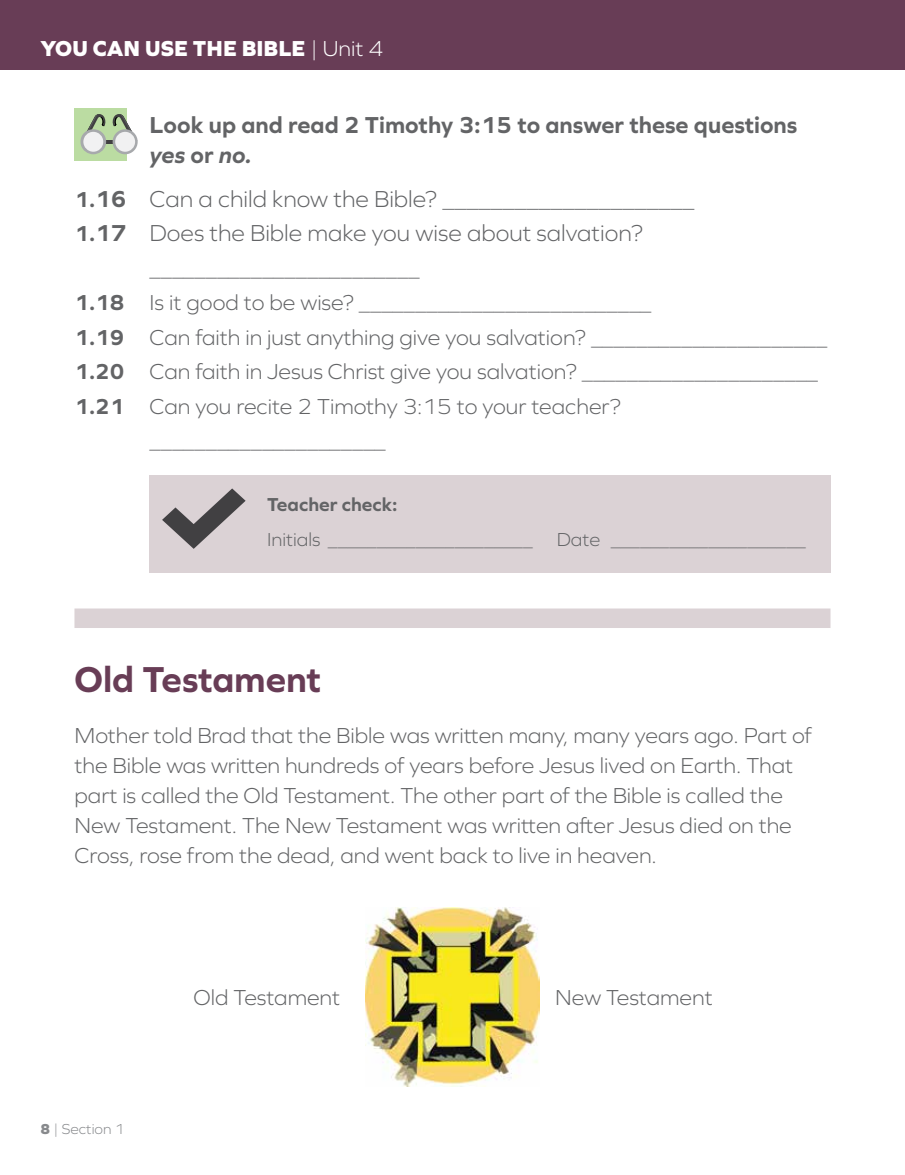
<style>
.page{position:relative;width:905px;height:1175px;background:#fff}
.page>*{position:absolute;margin:0;border:0;box-sizing:border-box;transform-origin:0 0}
.t1{font:700 37.5px "Graphie";letter-spacing:-.005em;color:#683d56}
.t2{font:300 24px/34.5px "Graphie";color:#636466}
.t3{font:700 24px/30px "Graphie";color:#636466}
.t4{font:300 22.5px/30px "Graphie";color:#636466}
.t5{font:800 22.5px "Graphie";color:#fff}
.t6{font:300 19.5px "Graphie";color:#636466}
.t7{font:700 19.5px "Graphie";color:#636466}
.t8{font:300 15px "Graphie";color:#87898c}
.s1{font-weight:300}
.s2{font-style:italic}
.s3{font-weight:700;font-size:22.5px}
.s4{font-weight:700}
.s5{font-weight:800}
</style>
<div class="page">
<div style="left:74px;top:108px;width:53px;height:53px;background:#bbdca2"></div>
<svg style="left:80px;top:114px;width:57px;height:40px"></svg>
<div style="left:83px;top:132px;width:20px;height:20px;background:#f1f1f2;border-radius:50%"></div>
<div style="left:113px;top:129px;width:25px;height:25px;background:#a7a9ac;border-radius:50%"></div>
<div style="left:115px;top:132px;width:20px;height:20px;background:#f1f1f2;border-radius:50%"></div>
<div style="left:148px;top:475px;width:682px;height:98px;background:#dbd2d5"></div>
<svg style="left:162px;top:488px;width:83px;height:61px"></svg>
<div style="left:74px;top:608px;width:756px;height:20px;background:#dbd2d5"></div>
<img style="left:365px;top:907px;width:174px;height:179px">
<div style="left:0;top:0;width:904px;height:69px;background:#683d56"></div>
<p class="t5" style="left:40px;top:35px;width:344px">YOU CAN USE THE BIBLE <span class="s1">| Unit 4</span></p>
<p class="t3" style="left:149px;top:110px;width:649px">Look up and read 2 Timothy 3:15 to answer these questions <span class="s2">yes</span> or <span class="s2">no.</span></p>
<p class="t2" style="left:74px;top:181px;width:621px"><span class="s3">1.</span><span class="s4">16</span> Can a child know the Bible? _____________________<br><span class="s3">1.</span><span class="s4">17</span> Does the Bible make you wise about salvation?</p>
<p class="t4" style="left:149px;top:253px;width:271px">________________________</p>
<p class="t4" style="left:74px;top:287px;width:578px"><span class="s4">1.18</span> Is it good to be wise? __________________________</p>
<p class="t4" style="left:74px;top:322px;width:754px"><span class="s4">1.19</span> Can faith in just anything give you salvation? _____________________</p>
<p class="t4" style="left:74px;top:356px;width:745px"><span class="s4">1.20</span> Can faith in Jesus Christ give you salvation? _____________________</p>
<p class="t4" style="left:74px;top:391px;width:548px"><span class="s4">1.21</span> Can you recite 2 Timothy 3:15 to your teacher?</p>
<p class="t4" style="left:149px;top:425px;width:238px">_____________________</p>
<p class="t7" style="left:267px;top:493px;width:132px">Teacher check:</p>
<p class="t6" style="left:267px;top:528px;width:540px">Initials _____________________ Date ____________________</p>
<h1 class="t1" style="left:74px;top:657px;width:248px">Old Testament</h1>
<p class="t4" style="left:74px;top:720px;width:739px">Mother told Brad that the Bible was written many, many years ago. Part of the Bible was written hundreds of years before Jesus lived on Earth. That part is called the Old Testament. The other part of the Bible is called the New Testament. The New Testament was written after Jesus died on the Cross, rose from the dead, and went back to live in heaven.</p>
<p class="t8" style="left:40px;top:1120px;width:85px"><span class="s5">8</span> | Section 1</p>
<p class="t4" style="left:193px;top:982px;width:148px">Old Testament</p>
<p class="t4" style="left:555px;top:982px;width:159px">New Testament</p>
</div>
